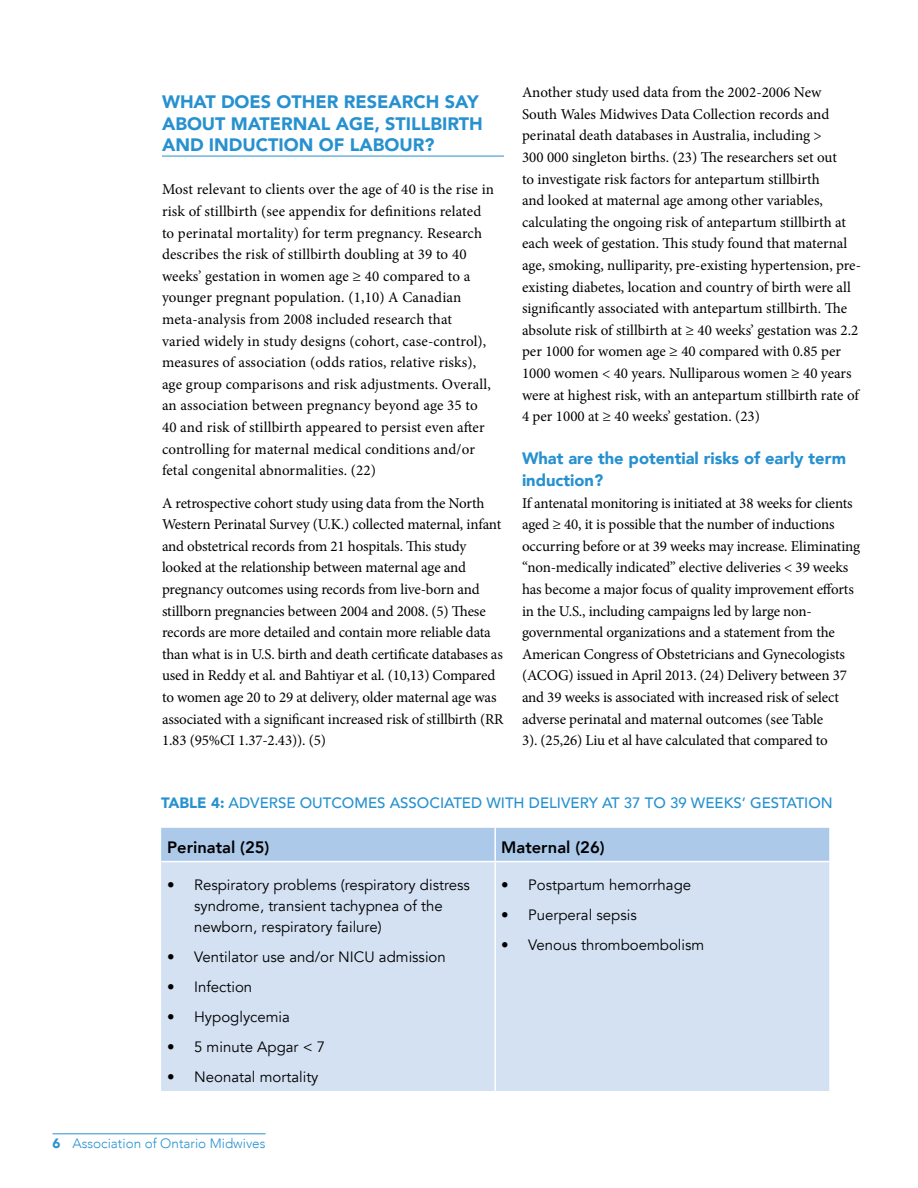
<style>
.page{position:relative;width:918px;height:1188px;background:#fff}
.page>*{position:absolute;margin:0;border:0;box-sizing:border-box;transform-origin:0 0}
.t1{font:900 18px/21.6px "Avenir";color:#2791d0}
.t2{font:900 16.5px/21.6px "Avenir";color:#2791d0}
.t3{font:800 16.5px "Avenir";color:#000}
.t4{font:15px/21.6px "Minion Pro";letter-spacing:-.005em;color:#000}
.t5{font:15px/21px "Avenir";color:#000}
.t6{font:500 15px "Avenir";color:#2791d0}
.t7{font:300 13.5px "Avenir";color:#2791d0}
.s1{font-weight:900}
</style>
<div class="page">
<hr style="left:52px;top:1134px;width:214px;height:1px;background:#2791d0">
<hr style="left:162px;top:156px;width:342px;height:1px;background:#2791d0">
<div style="left:161px;top:828px;width:668px;height:33px;background:#acc9ea"></div>
<div style="left:161px;top:862px;width:668px;height:229px;background:#d3e1f3"></div>
<hr style="left:494px;top:828px;width:2px;height:33px;background:#fff">
<hr style="left:494px;top:862px;width:2px;height:229px;background:#fff">
<p class="t1" style="left:162px;top:90px;width:322px">WHAT DOES OTHER RESEARCH SAY<br>ABOUT MATERNAL AGE, STILLBIRTH<br>AND INDUCTION OF LABOUR?</p>
<p class="t4" style="left:162px;top:179px;width:334px">Most relevant to clients over the age of 40 is the rise in risk of stillbirth (see appendix for definitions related to perinatal mortality) for term pregnancy. Research describes the risk of stillbirth doubling at 39 to 40 weeks’ gestation in women age ≥ 40 compared to a younger pregnant population. (1,10) A Canadian meta-analysis from 2008 included research that<br>varied widely in study designs (cohort, case-control), measures of association (odds ratios, relative risks), age group comparisons and risk adjustments. Overall, an association between pregnancy beyond age 35 to 40 and risk of stillbirth appeared to persist even after controlling for maternal medical conditions and/or fetal congenital abnormalities. (22)</p>
<p class="t4" style="left:162px;top:492px;width:343px">A retrospective cohort study using data from the North Western Perinatal Survey (U.K.) collected maternal, infant and obstetrical records from 21 hospitals. This study looked at the relationship between maternal age and pregnancy outcomes using records from live-born and stillborn pregnancies between 2004 and 2008. (5) These records are more detailed and contain more reliable data than what is in U.S. birth and death certificate databases as used in Reddy et al. and Bahtiyar et al. (10,13) Compared to women age 20 to 29 at delivery, older maternal age was associated with a significant increased risk of stillbirth (RR 1.83 (95%CI 1.37-2.43)). (5)</p>
<p class="t4" style="left:522px;top:82px;width:341px">Another study used data from the 2002-2006 New<br>South Wales Midwives Data Collection records and perinatal death databases in Australia, including &gt;<br>300 000 singleton births. (23) The researchers set out<br>to investigate risk factors for antepartum stillbirth<br>and looked at maternal age among other variables, calculating the ongoing risk of antepartum stillbirth at each week of gestation. This study found that maternal age, smoking, nulliparity, pre-existing hypertension, pre&shy;existing diabetes, location and country of birth were all significantly associated with antepartum stillbirth. The absolute risk of stillbirth at ≥ 40 weeks’ gestation was 2.2 per 1000 for women age ≥ 40 compared with 0.85 per 1000 women &lt; 40 years. Nulliparous women ≥ 40 years were at highest risk, with an antepartum stillbirth rate of 4 per 1000 at ≥ 40 weeks’ gestation. (23)</p>
<p class="t2" style="left:522px;top:447px;width:326px">What are the potential risks of early term induction?</p>
<p class="t4" style="left:522px;top:492px;width:340px">If antenatal monitoring is initiated at 38 weeks for clients aged ≥ 40, it is possible that the number of inductions occurring before or at 39 weeks may increase. Eliminating “non-medically indicated” elective deliveries &lt; 39 weeks has become a major focus of quality improvement efforts in the U.S., including campaigns led by large non&shy;governmental organizations and a statement from the American Congress of Obstetricians and Gynecologists (ACOG) issued in April 2013. (24) Delivery between 37 and 39 weeks is associated with increased risk of select adverse perinatal and maternal outcomes (see Table<br>3). (25,26) Liu et al have calculated that compared to</p>
<p class="t6" style="left:161px;top:790px;width:673px"><span class="s1">TABLE 4:</span> ADVERSE OUTCOMES ASSOCIATED WITH DELIVERY AT 37 TO 39 WEEKS’ GESTATION</p>
<p class="t3" style="left:167px;top:832px;width:104px">Perinatal (25)</p>
<p class="t3" style="left:501px;top:832px;width:105px">Maternal (26)</p>
<p class="t5" style="left:194px;top:875px;width:277px;text-indent:-27px">• Respiratory problems (respiratory distress syndrome, transient tachypnea of the newborn, respiratory failure)</p>
<p class="t5" style="left:167px;top:947px;width:280px">• Ventilator use and/or NICU admission</p>
<p class="t5" style="left:167px;top:977px;width:87px">• Infection</p>
<p class="t5" style="left:167px;top:1007px;width:124px">• Hypoglycemia</p>
<p class="t5" style="left:167px;top:1037px;width:160px">• 5 minute Apgar &lt; 7</p>
<p class="t5" style="left:167px;top:1067px;width:153px">• Neonatal mortality</p>
<p class="t5" style="left:501px;top:875px;width:192px">• Postpartum hemorrhage</p>
<p class="t5" style="left:501px;top:905px;width:137px">• Puerperal sepsis</p>
<p class="t5" style="left:501px;top:935px;width:205px">• Venous thromboembolism</p>
<p class="t7" style="left:52px;top:1135px;width:215px"><span class="s1">6</span> Association of Ontario Midwives</p>
</div>
